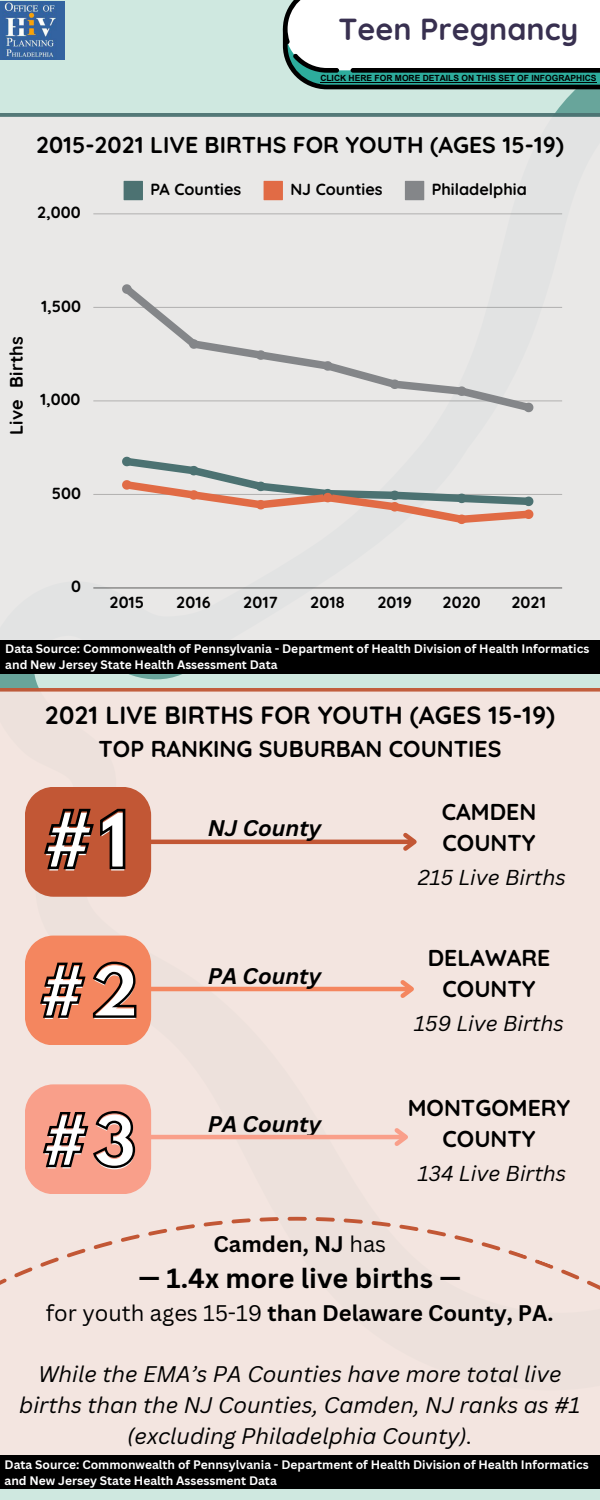
<style>
.page{position:relative;width:600px;height:1500px;background:#cfe8e0}
.page>*{position:absolute;margin:0;border:0;box-sizing:border-box;transform-origin:0 0}
.t1{font:700 70px "League Spartan";color:#fff}
.t2{font:700 64px "League Spartan";color:#fff}
.t3{font:700 30.5px "Quicksand";color:#383050}
.t4{font:700 27px "Canva Sans";color:#000}
.t5{font:700 25px "Quicksand";color:#000}
.t6{font:700 23px/31.5px "Quicksand";color:#000;text-align:center}
.t7{font:italic 22px/30.8px "Canva Sans";color:#000;text-align:center}
.t8{font:700 22px "Canva Sans";color:#000}
.t9{font:italic 700 22px "Canva Sans";color:#000}
.t10{font:italic 21px "Canva Sans";color:#000}
.t11{font:700 18.1px "Quicksand";letter-spacing:.015em;color:#000}
.t12{font:700 16.1px "Quicksand";color:#000}
.t13{font:700 12px/16.5px "Canva Sans";color:#fff}
.t14{font:700 8.5px "Arial";color:#000}
.s1{font-weight:400}
</style>
<div class="page">
<div style="left:0;top:689px;width:600px;height:395px;background:#f3e5e0"></div>
<div style="left:0;top:114px;width:600px;height:526px;background:#e9e8e7"></div>
<svg style="left:283px;top:0;width:317px;height:89px"></svg>
<svg style="left:124px;top:181px;width:19px;height:19px"></svg>
<svg style="left:264px;top:181px;width:19px;height:19px"></svg>
<svg style="left:405px;top:181px;width:19px;height:19px"></svg>
<hr style="left:93px;top:494px;width:469px;height:1px;background:#000">
<hr style="left:93px;top:401px;width:469px;height:1px;background:#000">
<hr style="left:93px;top:307px;width:469px;height:1px;background:#000">
<hr style="left:93px;top:214px;width:469px;height:1px;background:#000">
<hr style="left:93px;top:588px;width:469px;height:1px;background:#000">
<svg style="left:118px;top:453px;width:419px;height:75px;background:#d7cfca"></svg>
<svg style="left:116px;top:279px;width:422px;height:138px;background:#e1e1e0"></svg>
<div style="left:0;top:1084px;width:600px;height:371px;background:#f3e5e0"></div>
<div style="left:0;top:640px;width:600px;height:34px;background:#000"></div>
<div style="left:0;top:1455px;width:600px;height:34px;background:#000"></div>
<svg style="left:25px;top:787px;width:126px;height:110px;background:#b25638"></svg>
<svg style="left:25px;top:936px;width:126px;height:109px;background:#dc7d5c"></svg>
<svg style="left:25px;top:1084px;width:126px;height:110px;background:#e19381"></svg>
<hr style="left:150px;top:840px;width:263px;height:4px;background:#c25735">
<svg style="left:399px;top:829px;width:23px;height:26px"></svg>
<hr style="left:148px;top:987px;width:263px;height:4px;background:#f4865f">
<svg style="left:396px;top:976px;width:23px;height:26px"></svg>
<hr style="left:142px;top:1135px;width:263px;height:4px;background:#f99f8a">
<svg style="left:390px;top:1124px;width:23px;height:26px"></svg>
<img style="left:1px;top:1px;width:64px;height:59px">
<hr style="left:320px;top:83px;width:277px;height:1px;background:#000">
<h3 class="t3" style="left:338px;top:10px;width:242px">Teen Pregnancy</h3>
<p class="t14" style="left:320px;top:72px;width:278px">CLICK HERE FOR MORE DETAILS ON THIS SET OF INFOGRAPHICS</p>
<h3 class="t6" style="left:36px;top:128px;width:529px">2015-2021 LIVE BIRTHS FOR YOUTH (AGES 15-19)</h3>
<h3 class="t12" style="left:37px;top:202px;width:45px">2,000</h3>
<h3 class="t11" style="left:5px;top:435px;width:101px;rotate:-90deg">Live Births</h3>
<h3 class="t12" style="left:41px;top:296px;width:41px">1,500</h3>
<h3 class="t12" style="left:40px;top:389px;width:42px">1,000</h3>
<h3 class="t12" style="left:52px;top:483px;width:31px">500</h3>
<h3 class="t12" style="left:150px;top:179px;width:92px">PA Counties</h3>
<h3 class="t12" style="left:290px;top:179px;width:94px">NJ Counties</h3>
<h3 class="t12" style="left:432px;top:179px;width:97px">Philadelphia</h3>
<h3 class="t12" style="left:71px;top:576px;width:11px">0</h3>
<h3 class="t12" style="left:110px;top:592px;width:36px">2015</h3>
<h3 class="t12" style="left:176px;top:592px;width:36px">2016</h3>
<h3 class="t12" style="left:243px;top:592px;width:36px">2017</h3>
<h3 class="t12" style="left:310px;top:592px;width:36px">2018</h3>
<h3 class="t12" style="left:377px;top:592px;width:36px">2019</h3>
<h3 class="t12" style="left:443px;top:592px;width:40px">2020</h3>
<h3 class="t12" style="left:511px;top:592px;width:36px">2021</h3>
<p class="t13" style="left:5px;top:640px;width:586px">Data Source: Commonwealth of Pennsylvania - Department of Health Division of Health Informatics and New Jersey State Health Assessment Data</p>
<h3 class="t5" style="left:45px;top:699px;width:512px">2021 LIVE BIRTHS FOR YOUTH (AGES 15-19)</h3>
<h3 class="t6" style="left:99px;top:732px;width:404px">TOP RANKING SUBURBAN COUNTIES</h3>
<h1 class="t1" style="left:41px;top:807px;width:89px">#1</h1>
<h2 class="t2" style="left:37px;top:961px;width:103px">#2</h2>
<h2 class="t2" style="left:40px;top:1111px;width:97px">#3</h2>
<h3 class="t9" style="left:208px;top:812px;width:115px">NJ County</h3>
<h3 class="t9" style="left:208px;top:961px;width:115px">PA County</h3>
<h3 class="t9" style="left:208px;top:1108px;width:115px">PA County</h3>
<h3 class="t6" style="left:442px;top:795px;width:96px;text-align:left">CAMDEN<br>COUNTY</h3>
<h3 class="t10" style="left:418px;top:863px;width:149px">215 Live Births</h3>
<h3 class="t6" style="left:428px;top:941px;width:124px">DELAWARE<br>COUNTY</h3>
<h3 class="t10" style="left:414px;top:1009px;width:151px">159 Live Births</h3>
<h3 class="t6" style="left:408px;top:1091px;width:164px">MONTGOMERY<br>COUNTY</h3>
<h3 class="t10" style="left:418px;top:1159px;width:150px">134 Live Births</h3>
<h3 class="t8" style="left:214px;top:1229px;width:174px">Camden, NJ <span class="s1">has</span></h3>
<h3 class="t4" style="left:139px;top:1259px;width:324px">— 1.4x more live births —</h3>
<h3 class="t8" style="left:46px;top:1297px;width:509px"><span class="s1">for youth ages 15-19</span> than Delaware County, PA.</h3>
<h3 class="t7" style="left:19px;top:1358px;width:563px">While the EMA’s PA Counties have more total live births than the NJ Counties, Camden, NJ ranks as #1 (excluding Philadelphia County).</h3>
<p class="t13" style="left:5px;top:1456px;width:586px">Data Source: Commonwealth of Pennsylvania - Department of Health Division of Health Informatics and New Jersey State Health Assessment Data</p>
</div>
